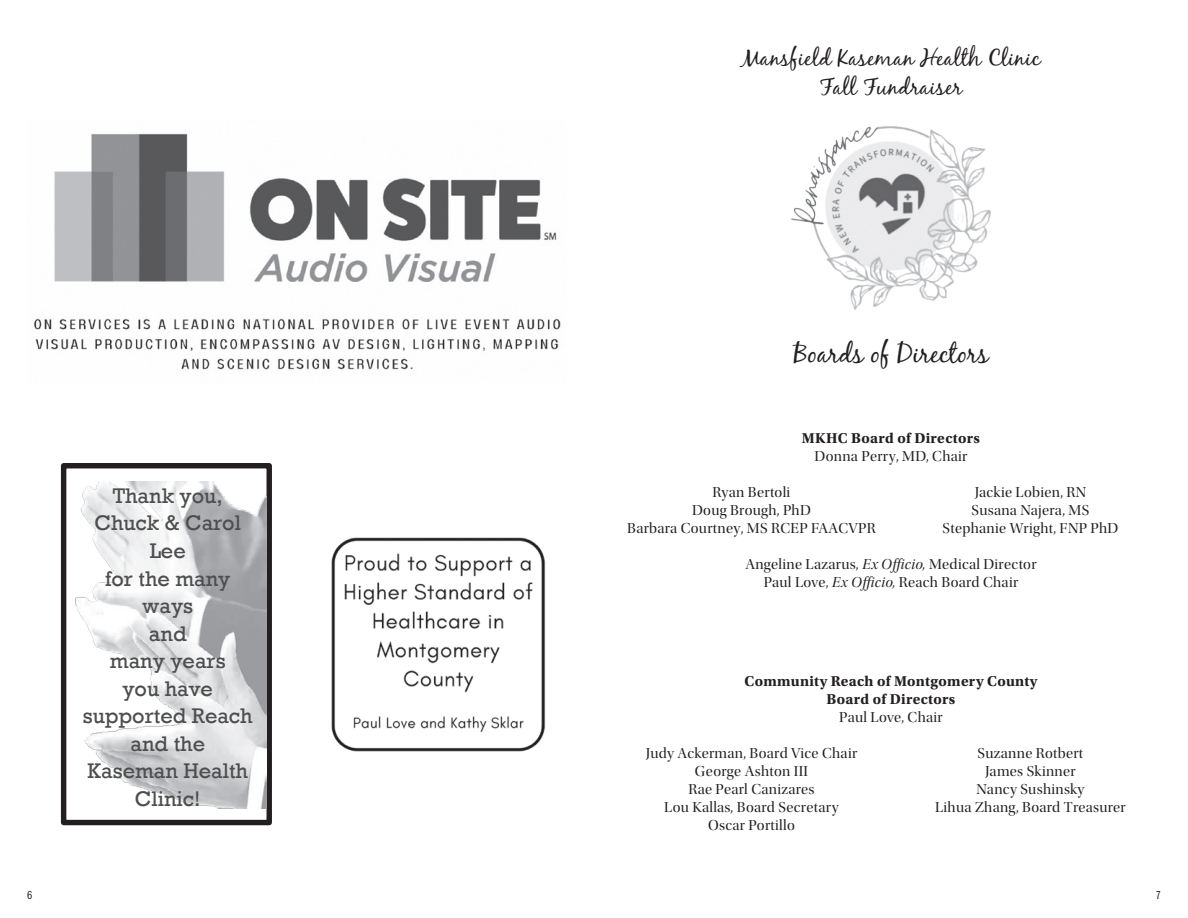
<style>
.page{position:relative;width:1188px;height:918px;background:#fff}
.page>*{position:absolute;margin:0;border:0;box-sizing:border-box;transform-origin:0 0}
.t1{font:27px "Black Jack";color:#231f20}
.P1{font:22.5px/28.5px "Black Jack";letter-spacing:.02em;color:#231f20;text-align:center}
.t2{font:21.75px/27.6px "Rockwell";color:#4d4e4f;text-align:center}
.VIP_Title{font:15px "Utopia Std Disp";letter-spacing:.02em;color:#231f20}
.VIP_Name{font:700 15px/18px "Utopia Std";letter-spacing:.02em;color:#231f20;text-align:center}
.t3{font:12px "ITC Franklin Gothic Std Bk Cp";color:#231f20}
.s1{font-family:"Utopia Std Disp It"}
</style>
<div class="page">
<img style="left:791px;top:126px;width:200px;height:184px">
<img style="left:34px;top:133px;width:527px;height:237px">
<div style="left:61px;top:463px;width:211px;height:362px;border:5px solid #231f20"></div>
<img style="left:75px;top:481px;width:192px;height:328px">
<img style="left:331px;top:537px;width:215px;height:215px">
<p class="P1" style="left:741px;top:43px;width:301px">Mansfield Kaseman Health Clinic<br>Fall Fundraiser</p>
<h1 class="t1" style="left:793px;top:337px;width:197px">Boards of Directors</h1>
<p class="t2" style="left:83px;top:482px;width:171px">Thank you,<br>Chuck &amp; Carol<br>Lee<br>for the many ways<br>and<br>many years<br>you have supported Reach and the<br>Kaseman Health<br>Clinic!</p>
<p class="VIP_Name" style="left:802px;top:430px;width:180px">MKHC Board of Directors</p>
<p class="VIP_Title" style="left:814px;top:449px;width:155px">Donna Perry, MD, Chair</p>
<p class="VIP_Title" style="left:713px;top:485px;width:79px">Ryan Bertoli</p>
<p class="VIP_Title" style="left:692px;top:503px;width:120px">Doug Brough, PhD</p>
<p class="VIP_Title" style="left:627px;top:521px;width:250px">Barbara Courtney, MS RCEP FAACVPR</p>
<p class="VIP_Title" style="left:975px;top:485px;width:113px">Jackie Lobien, RN</p>
<p class="VIP_Title" style="left:972px;top:503px;width:119px">Susana Najera, MS</p>
<p class="VIP_Title" style="left:943px;top:521px;width:177px">Stephanie Wright, FNP PhD</p>
<p class="VIP_Title" style="left:745px;top:557px;width:293px">Angeline Lazarus, <span class="s1">Ex Officio,</span> Medical Director</p>
<p class="VIP_Title" style="left:764px;top:575px;width:256px">Paul Love, <span class="s1">Ex Officio,</span> Reach Board Chair</p>
<p class="VIP_Name" style="left:745px;top:673px;width:294px">Community Reach of Montgomery County<br>Board of Directors</p>
<p class="VIP_Title" style="left:839px;top:710px;width:105px">Paul Love, Chair</p>
<p class="VIP_Title" style="left:646px;top:746px;width:213px">Judy Ackerman, Board Vice Chair</p>
<p class="VIP_Title" style="left:695px;top:764px;width:115px">George Ashton III</p>
<p class="VIP_Title" style="left:688px;top:782px;width:128px">Rae Pearl Canizares</p>
<p class="VIP_Title" style="left:664px;top:800px;width:176px">Lou Kallas, Board Secretary</p>
<p class="VIP_Title" style="left:708px;top:818px;width:88px">Oscar Portillo</p>
<p class="VIP_Title" style="left:978px;top:746px;width:107px">Suzanne Rotbert</p>
<p class="VIP_Title" style="left:985px;top:764px;width:92px">James Skinner</p>
<p class="VIP_Title" style="left:976px;top:782px;width:110px">Nancy Sushinsky</p>
<p class="VIP_Title" style="left:935px;top:800px;width:192px">Lihua Zhang, Board Treasurer</p>
<p class="t3" style="left:27px;top:889px;width:7px">6</p>
<p class="t3" style="left:1156px;top:889px;width:7px">7</p>
</div>
